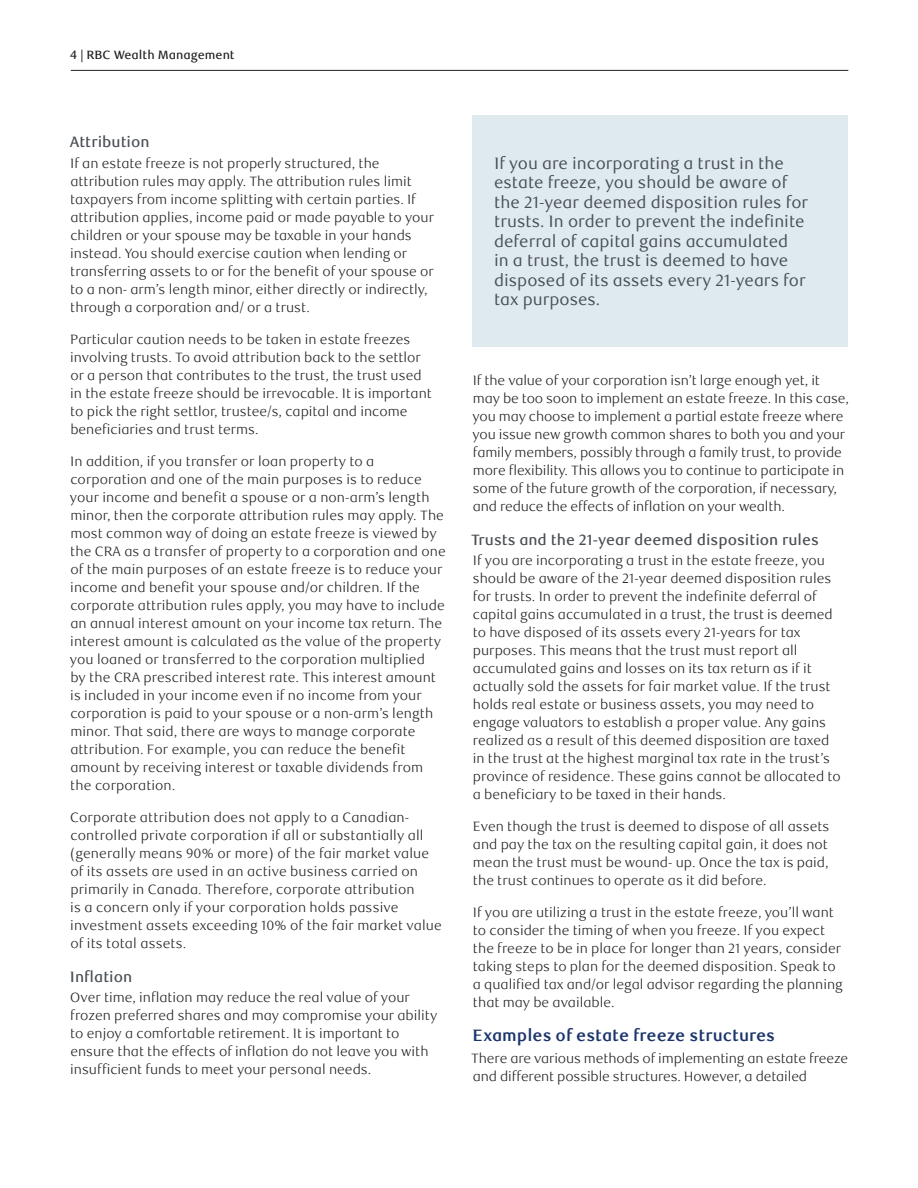
<style>
.page{position:relative;width:918px;height:1188px;background:#fff}
.page>*{position:absolute;margin:0;border:0;box-sizing:border-box;transform-origin:0 0}
.t1{font:16.5px/19.5px "RBC Text";color:#484e54}
.t2{font:700 16.5px "RBC Text";color:#1c366c}
.t3{font:500 15px "RBC Text";color:#484e54}
.t4{font:300 13.5px/18px "RBC Text";color:#231f20}
.t5{font:500 12px "RBC Text";color:#231f20}
</style>
<div class="page">
<div style="left:472px;top:115px;width:376px;height:232px;background:#dfeaef"></div>
<hr style="left:71px;top:70px;width:777px;height:1px;background:#231f20">
<p class="t5" style="left:70px;top:47px;width:166px">4 | RBC Wealth Management</p>
<h3 class="t3" style="left:70px;top:133px;width:81px">Attribution</h3>
<p class="t4" style="left:70px;top:154px;width:365px">If an estate freeze is not properly structured, the attribution rules may apply. The attribution rules limit taxpayers from income splitting with certain parties. If attribution applies, income paid or made payable to your children or your spouse may be taxable in your hands instead. You should exercise caution when lending or transferring assets to or for the beneft of your spouse or to a non- arm’s length minor, either directly or indirectly, through a corporation and/ or a trust.</p>
<p class="t4" style="left:70px;top:330px;width:363px">Particular caution needs to be taken in estate freezes involving trusts. To avoid attribution back to the settlor or a person that contributes to the trust, the trust used in the estate freeze should be irrevocable. It is important to pick the right settlor, trustee/s, capital and income benefciaries and trust terms.</p>
<p class="t4" style="left:70px;top:453px;width:377px">In addition, if you transfer or loan property to a corporation and one of the main purposes is to reduce your income and beneft a spouse or a non-arm’s length minor, then the corporate attribution rules may apply. The most common way of doing an estate freeze is viewed by the CRA as a transfer of property to a corporation and one of the main purposes of an estate freeze is to reduce your income and beneft your spouse and/or children. If the corporate attribution rules apply, you may have to include an annual interest amount on your income tax return. The interest amount is calculated as the value of the property you loaned or transferred to the corporation multiplied<br>by the CRA prescribed interest rate. This interest amount is included in your income even if no income from your corporation is paid to your spouse or a non-arm’s length minor. That said, there are ways to manage corporate attribution. For example, you can reduce the beneft amount by receiving interest or taxable dividends from the corporation.</p>
<p class="t4" style="left:70px;top:809px;width:374px">Corporate attribution does not apply to a Canadian&shy;controlled private corporation if all or substantially all (generally means 90% or more) of the fair market value of its assets are used in an active business carried on primarily in Canada. Therefore, corporate attribution<br>is a concern only if your corporation holds passive investment assets exceeding 10% of the fair market value of its total assets.</p>
<h2 class="t3" style="left:70px;top:968px;width:64px">Infation</h2>
<p class="t4" style="left:70px;top:989px;width:369px">Over time, infation may reduce the real value of your frozen preferred shares and may compromise your ability to enjoy a comfortable retirement. It is important to ensure that the effects of infation do not leave you with insuffcient funds to meet your personal needs.</p>
<p class="t1" style="left:494px;top:153px;width:316px">If you are incorporating a trust in the estate freeze, you should be aware of the 21-year deemed disposition rules for trusts. In order to prevent the indefnite deferral of capital gains accumulated<br>in a trust, the trust is deemed to have disposed of its assets every 21-years for tax purposes.</p>
<p class="t4" style="left:473px;top:371px;width:378px">If the value of your corporation isn’t large enough yet, it may be too soon to implement an estate freeze. In this case, you may choose to implement a partial estate freeze where you issue new growth common shares to both you and your family members, possibly through a family trust, to provide more fexibility. This allows you to continue to participate in some of the future growth of the corporation, if necessary, and reduce the effects of infation on your wealth.</p>
<h3 class="t3" style="left:471px;top:531px;width:349px">Trusts and the 21-year deemed disposition rules</h3>
<p class="t4" style="left:473px;top:551px;width:370px">If you are incorporating a trust in the estate freeze, you should be aware of the 21-year deemed disposition rules for trusts. In order to prevent the indefnite deferral of capital gains accumulated in a trust, the trust is deemed to have disposed of its assets every 21-years for tax purposes. This means that the trust must report all accumulated gains and losses on its tax return as if it actually sold the assets for fair market value. If the trust holds real estate or business assets, you may need to engage valuators to establish a proper value. Any gains realized as a result of this deemed disposition are taxed in the trust at the highest marginal tax rate in the trust’s province of residence. These gains cannot be allocated to a benefciary to be taxed in their hands.</p>
<p class="t4" style="left:473px;top:818px;width:358px;text-align:justify">Even though the trust is deemed to dispose of all assets and pay the tax on the resulting capital gain, it does not mean the trust must be wound- up. Once the tax is paid, the trust continues to operate as it did before.</p>
<p class="t4" style="left:473px;top:904px;width:371px">If you are utilizing a trust in the estate freeze, you’ll want to consider the timing of when you freeze. If you expect the freeze to be in place for longer than 21 years, consider taking steps to plan for the deemed disposition. Speak to a qualifed tax and/or legal advisor regarding the planning that may be available.</p>
<h2 class="t2" style="left:473px;top:1025px;width:304px">Examples of estate freeze structures</h2>
<p class="t4" style="left:471px;top:1050px;width:379px">There are various methods of implementing an estate freeze and different possible structures. However, a detailed</p>
</div>
